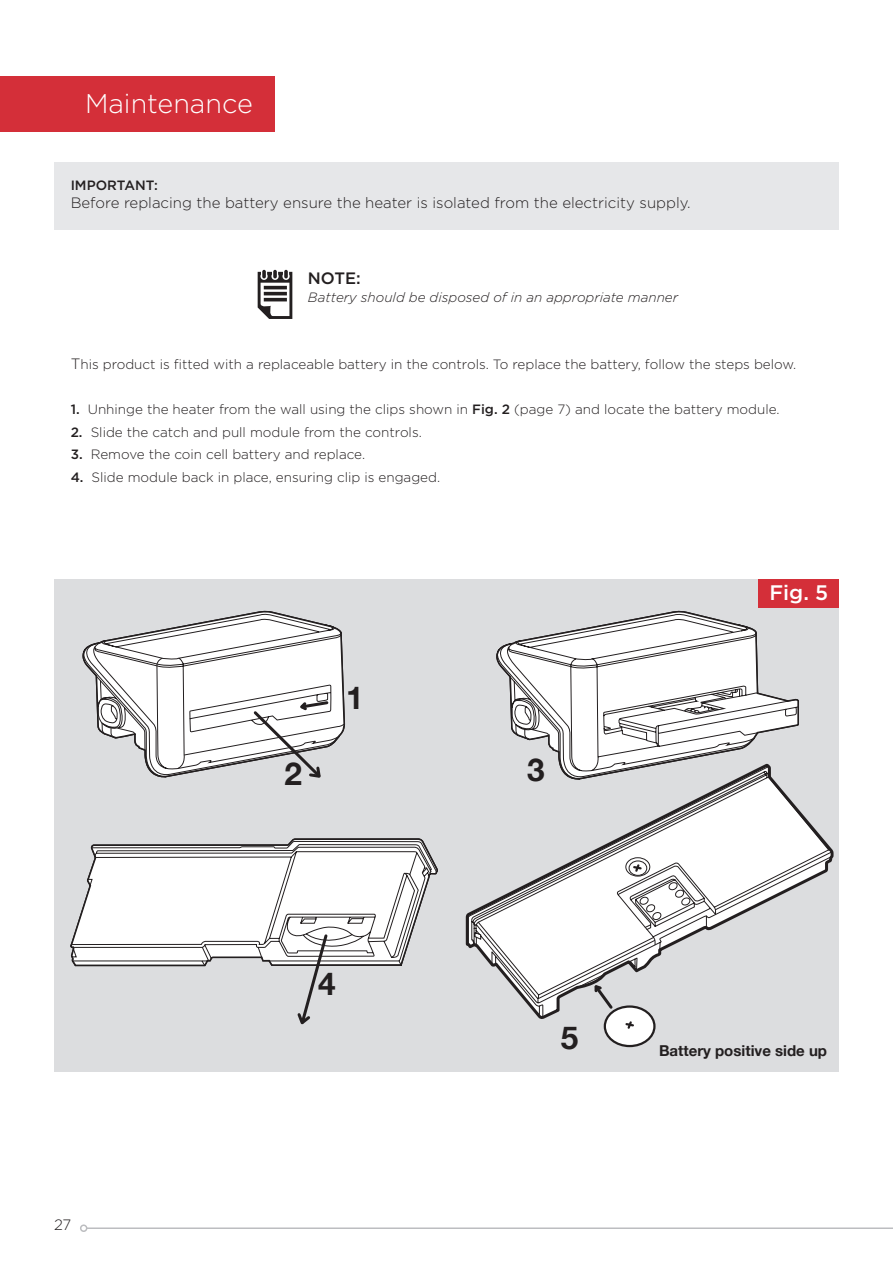
<style>
.page{position:relative;width:893px;height:1263px;background:#fff}
.page>*{position:absolute;margin:0;border:0;box-sizing:border-box;transform-origin:0 0}
.t1{font:700 31.5px "Helvetica Neue";color:#231f20}
.Titles_-_Gotham_Ligh{font:300 27px "Gotham";color:#fff}
.t2{font:500 21px "Gotham";color:#fff}
.NOTE_-_Title{font:500 16.5px "Gotham";color:#231f20}
.Important_Grey_Box_T{font:300 15px "Gotham";color:#231f20}
.t3{font:700 15px "Helvetica Neue";color:#231f20}
.Body_Text{font:300 13.5px "Gotham";color:#231f20}
.NOTE_-_Body_Text{font:italic 300 13.5px "Gotham";color:#231f20}
.Important_Grey_Box_T-2{font:500 13.5px "Gotham";color:#231f20}
.s1{font-size:15px}
.s2{font-weight:500}
</style>
<div class="page">
<hr style="left:87px;top:1227px;width:806px;height:2px;background:#bcbdc0">
<div style="left:80px;top:1224px;width:7px;height:8px;border:2px solid #bcbdc0;border-radius:50%"></div>
<div style="left:0;top:77px;width:274px;height:55px;background:#d42f39"></div>
<div style="left:54px;top:162px;width:785px;height:67px;background:#e6e7e9"></div>
<svg style="left:258px;top:270px;width:34px;height:49px"></svg>
<div style="left:54px;top:579px;width:785px;height:492px;background:#dcdddf"></div>
<svg style="left:496px;top:604px;width:303px;height:157px"></svg>
<svg style="left:70px;top:838px;width:368px;height:128px;background:#e3e3e3"></svg>
<svg style="left:465px;top:761px;width:369px;height:258px"></svg>
<svg style="left:467px;top:767px;width:366px;height:251px"></svg>
<div style="left:605px;top:1006px;width:49px;height:40px;background:#fff;border-radius:50%"></div>
<div style="left:604px;top:1005px;width:52px;height:42px;border:2px solid #231f20;border-radius:50%"></div>
<svg style="left:616px;top:776px;width:217px;height:169px"></svg>
<svg style="left:625px;top:1021px;width:9px;height:8px"></svg>
<svg style="left:592px;top:982px;width:23px;height:29px"></svg>
<svg style="left:295px;top:932px;width:35px;height:93px"></svg>
<svg style="left:82px;top:610px;width:263px;height:168px"></svg>
<div style="left:759px;top:579px;width:80px;height:29px;background:#d42f39"></div>
<p class="Titles_-_Gotham_Ligh" style="left:85px;top:86px;width:169px">Maintenance</p>
<p class="Important_Grey_Box_T-2" style="left:71px;top:176px;width:89px">IMPORTANT:</p>
<p class="Important_Grey_Box_T" style="left:71px;top:193px;width:622px">Before replacing the battery ensure the heater is isolated from the electricity supply.</p>
<p class="NOTE_-_Title" style="left:308px;top:268px;width:54px">NOTE:</p>
<p class="NOTE_-_Body_Text" style="left:308px;top:289px;width:372px">Battery should be disposed of in an appropriate manner</p>
<p class="Body_Text" style="left:71px;top:356px;width:727px"><span class="s1">T</span>his product is fitted with a replaceable battery in the controls. To replace the battery, follow the steps below.</p>
<p class="Body_Text" style="left:71px;top:401px;width:710px"><span class="s2">1.</span> Unhinge the heater from the wall using the clips shown in <span class="s2">Fig. 2</span> (page 7) and locate the battery module.</p>
<p class="Body_Text" style="left:71px;top:423px;width:353px"><span class="s2">2.</span> Slide the catch and pull module from the controls.</p>
<p class="Body_Text" style="left:71px;top:446px;width:296px"><span class="s2">3.</span> Remove the coin cell battery and replace.</p>
<p class="Body_Text" style="left:71px;top:468px;width:371px"><span class="s2">4.</span> Slide module back in place, ensuring clip is engaged.</p>
<p class="Important_Grey_Box_T" style="left:54px;top:1216px;width:19px">27</p>
<p class="t1" style="left:284px;top:749px;width:19px">2</p>
<p class="t1" style="left:346px;top:673px;width:19px">1</p>
<p class="t1" style="left:318px;top:959px;width:19px">4</p>
<p class="t1" style="left:527px;top:745px;width:19px">3</p>
<p class="t2" style="left:769px;top:579px;width:60px">Fig. 5</p>
<p class="t1" style="left:561px;top:1013px;width:19px">5</p>
<p class="t3" style="left:659px;top:1039px;width:170px">Battery positive side up</p>
</div>
